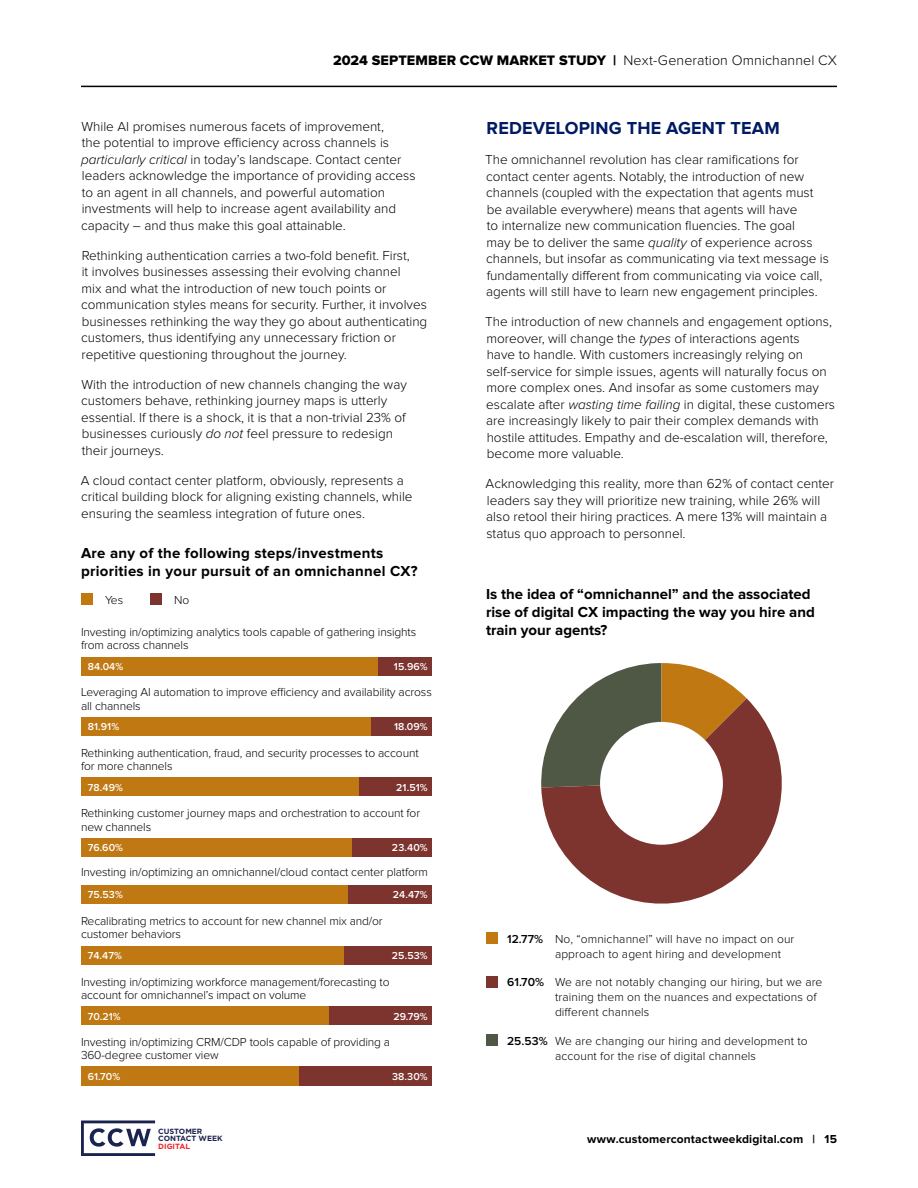
<style>
.page{position:relative;width:918px;height:1188px;background:#fff}
.page>*{position:absolute;margin:0;border:0;box-sizing:border-box;transform-origin:0 0}
.t1{font:700 18px "Proxima Nova";letter-spacing:.01em;color:#001a63}
.t2{font:700 15px/18px "Proxima Nova";color:#000}
.t3{font:700 15px/18px "Proxima Nova";letter-spacing:.02em;color:#000}
.t4{font:14.25px "Proxima Nova Extrabld";letter-spacing:.01em;color:#000}
.t5{font:300 13.5px/16.5px "Proxima Nova";color:#000}
.t6{font:300 12px/13.5px "Proxima Nova";letter-spacing:-.01em;color:#000}
.t7{font:300 12px/15px "Proxima Nova";letter-spacing:.01em;color:#000}
.t8{font:700 12px "Proxima Nova";letter-spacing:.015em;color:#000}
.t9{font:600 10.5px "Proxima Nova";letter-spacing:.01em;color:#fff}
.t10{font:700 7.5px/7.8px "Gotham";color:#1b234f}
.t11{font:700 7.5px "Gotham";color:#ed2426}
.s1{font-family:"Proxima Nova";font-weight:300}
.s2{font-style:italic}
.s3{font-weight:600}
</style>
<div class="page">
<hr style="left:81px;top:86px;width:756px;height:1px;background:#000">
<svg style="left:81px;top:1121px;width:74px;height:35px"></svg>
<div style="left:378px;top:657px;width:54px;height:19px;background:#7d332e"></div>
<div style="left:81px;top:657px;width:297px;height:19px;background:#bf7812"></div>
<div style="left:299px;top:1067px;width:133px;height:19px;background:#7d332e"></div>
<div style="left:81px;top:1067px;width:218px;height:19px;background:#bf7812"></div>
<div style="left:329px;top:1006px;width:103px;height:19px;background:#7d332e"></div>
<div style="left:81px;top:1006px;width:248px;height:19px;background:#bf7812"></div>
<div style="left:344px;top:946px;width:88px;height:19px;background:#7d332e"></div>
<div style="left:81px;top:946px;width:263px;height:19px;background:#bf7812"></div>
<div style="left:348px;top:886px;width:84px;height:18px;background:#7d332e"></div>
<div style="left:81px;top:886px;width:267px;height:18px;background:#bf7812"></div>
<div style="left:351px;top:838px;width:81px;height:19px;background:#7d332e"></div>
<div style="left:81px;top:838px;width:270px;height:19px;background:#bf7812"></div>
<div style="left:358px;top:778px;width:74px;height:18px;background:#7d332e"></div>
<div style="left:81px;top:778px;width:277px;height:18px;background:#bf7812"></div>
<div style="left:370px;top:717px;width:62px;height:19px;background:#7d332e"></div>
<div style="left:81px;top:717px;width:289px;height:19px;background:#bf7812"></div>
<div style="left:81px;top:593px;width:12px;height:12px;background:#bf7812"></div>
<div style="left:150px;top:593px;width:12px;height:12px;background:#7d332e"></div>
<svg style="left:541px;top:699px;width:241px;height:205px;fill:#7d332e"></svg>
<svg style="left:541px;top:663px;width:206px;height:125px"></svg>
<div style="left:600px;top:722px;width:123px;height:123px;background:#fff;border-radius:50%"></div>
<div style="left:486px;top:932px;width:12px;height:12px;background:#bf7812"></div>
<div style="left:486px;top:976px;width:12px;height:12px;background:#7d332e"></div>
<div style="left:486px;top:1034px;width:12px;height:12px;background:#4f5745"></div>
<p class="t4" style="left:333px;top:54px;width:505px">2024 SEPTEMBER CCW MARKET STUDY | <span class="s1">Next-Generation Omnichannel CX</span></p>
<p class="t5" style="left:81px;top:118px;width:336px">While AI promises numerous facets of improvement,<br>the potential to improve efficiency across channels is <span class="s2">particularly critical</span> in today’s landscape. Contact center leaders acknowledge the importance of providing access to an agent in all channels, and powerful automation investments will help to increase agent availability and capacity – and thus make this goal attainable.</p>
<p class="t5" style="left:81px;top:247px;width:348px">Rethinking authentication carries a two-fold benefit. First,<br>it involves businesses assessing their evolving channel<br>mix and what the introduction of new touch points or communication styles means for security. Further, it involves businesses rethinking the way they go about authenticating customers, thus identifying any unnecessary friction or repetitive questioning throughout the journey.</p>
<p class="t5" style="left:81px;top:376px;width:327px">With the introduction of new channels changing the way customers behave, rethinking journey maps is utterly essential. If there is a shock, it is that a non-trivial 23% of businesses curiously <span class="s2">do not</span> feel pressure to redesign their journeys.</p>
<p class="t5" style="left:81px;top:472px;width:333px">A cloud contact center platform, obviously, represents a critical building block for aligning existing channels, while ensuring the seamless integration of future ones.</p>
<p class="t3" style="left:81px;top:545px;width:338px">Are any of the following steps/investments priorities in your pursuit of an omnichannel CX?</p>
<p class="t6" style="left:105px;top:594px;width:20px">Yes</p>
<p class="t6" style="left:174px;top:594px;width:17px">No</p>
<p class="t6" style="left:81px;top:625px;width:337px">Investing in/optimizing analytics tools capable of gathering insights from across channels</p>
<p class="t9" style="left:394px;top:661px;width:35px">15.96%</p>
<p class="t9" style="left:88px;top:661px;width:37px">84.04%</p>
<p class="t6" style="left:81px;top:686px;width:352px">Leveraging AI automation to improve efficiency and availability across all channels</p>
<p class="t6" style="left:81px;top:747px;width:339px">Rethinking authentication, fraud, and security processes to account for more channels</p>
<p class="t6" style="left:81px;top:807px;width:341px">Rethinking customer journey maps and orchestration to account for new channels</p>
<p class="t6" style="left:81px;top:866px;width:349px">Investing in/optimizing an omnichannel/cloud contact center platform</p>
<p class="t6" style="left:81px;top:915px;width:303px">Recalibrating metrics to account for new channel mix and/or customer behaviors</p>
<p class="t6" style="left:81px;top:975px;width:310px">Investing in/optimizing workforce management/forecasting to account for omnichannel’s impact on volume</p>
<p class="t6" style="left:81px;top:1036px;width:311px">Investing in/optimizing CRM/CDP tools capable of providing a<br>360-degree customer view</p>
<p class="t9" style="left:394px;top:722px;width:35px">18.09%</p>
<p class="t9" style="left:88px;top:722px;width:33px">81.91%</p>
<p class="t9" style="left:396px;top:783px;width:33px">21.51%</p>
<p class="t9" style="left:88px;top:783px;width:37px">78.49%</p>
<p class="t9" style="left:392px;top:843px;width:37px">23.40%</p>
<p class="t9" style="left:393px;top:890px;width:36px">24.47%</p>
<p class="t9" style="left:88px;top:843px;width:37px">76.60%</p>
<p class="t9" style="left:88px;top:890px;width:37px">75.53%</p>
<p class="t9" style="left:392px;top:951px;width:37px">25.53%</p>
<p class="t9" style="left:88px;top:951px;width:36px">74.47%</p>
<p class="t9" style="left:393px;top:1011px;width:36px">29.79%</p>
<p class="t9" style="left:88px;top:1011px;width:34px">70.21%</p>
<p class="t9" style="left:88px;top:1072px;width:34px">61.70%</p>
<p class="t10" style="left:158px;top:1127px;width:66px">CUSTOMER<br>CONTACT WEEK</p>
<p class="t11" style="left:158px;top:1142px;width:33px">DIGITAL</p>
<p class="t9" style="left:392px;top:1072px;width:37px">38.30%</p>
<h1 class="t1" style="left:487px;top:120px;width:295px">REDEVELOPING THE AGENT TEAM</h1>
<p class="t5" style="left:485px;top:152px;width:345px">The omnichannel revolution has clear ramifications for contact center agents. Notably, the introduction of new channels (coupled with the expectation that agents must be available everywhere) means that agents will have<br>to internalize new communication fluencies. The goal<br>may be to deliver the same <span class="s2">quality</span> of experience across channels, but insofar as communicating via text message is fundamentally different from communicating via voice call, agents will still have to learn new engagement principles.</p>
<p class="t5" style="left:485px;top:314px;width:352px">The introduction of new channels and engagement options, moreover, will change the <span class="s2">types</span> of interactions agents<br>have to handle. With customers increasingly relying on self-service for simple issues, agents will naturally focus on more complex ones. And insofar as some customers may escalate after <span class="s2">wasting time failing</span> in digital, these customers are increasingly likely to pair their complex demands with hostile attitudes. Empathy and de-escalation will, therefore, become more valuable.</p>
<p class="t5" style="left:486px;top:476px;width:350px">Acknowledging this reality, more than 62% of contact center leaders say they will prioritize new training, while 26% will also retool their hiring practices. A mere 13% will maintain a status quo approach to personnel.</p>
<p class="t2" style="left:486px;top:585px;width:330px">Is the idea of “omnichannel” and the associated rise of digital CX impacting the way you hire and train your agents?</p>
<p class="t7" style="left:555px;top:932px;width:241px;text-indent:-48px"><span class="s3">12.77%</span> No, “omnichannel” will have no impact on our approach to agent hiring and development</p>
<p class="t7" style="left:555px;top:975px;width:269px;text-indent:-48px"><span class="s3">61.70%</span> We are not notably changing our hiring, but we are training them on the nuances and expectations of different channels</p>
<p class="t7" style="left:507px;top:1034px;width:302px;text-align:center"><span class="s3">25.53%</span> We are changing our hiring and development to account for the rise of digital channels</p>
<p class="t8" style="left:587px;top:1134px;width:229px">www.customercontactweekdigital.com |</p>
<p class="t8" style="left:825px;top:1134px;width:14px">15</p>
</div>
